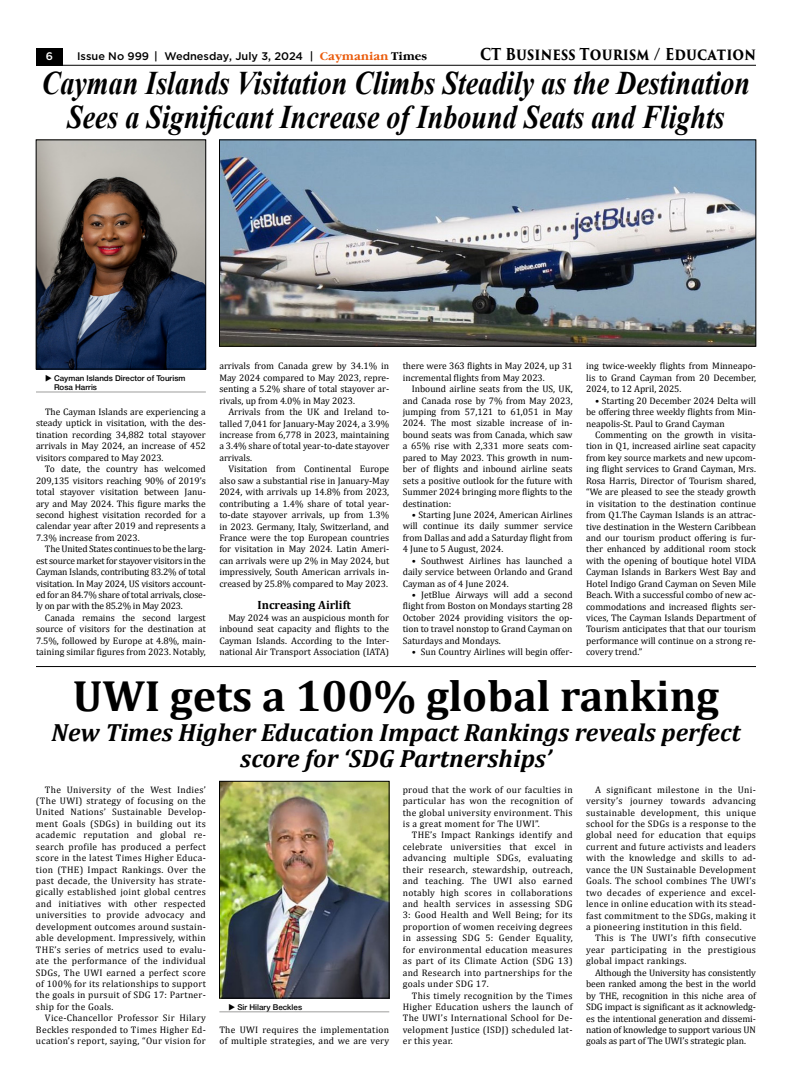
<style>
.page{position:relative;width:792px;height:1080px;background:#fff}
.page>*{position:absolute;margin:0;border:0;box-sizing:border-box;transform-origin:0 0}
.t1{font:700 44px "Cambria";color:#000}
.t2{font:italic 700 33px/34px "Times New Roman";color:#000;text-align:center;scale:.85 1}
.t3{font:italic 700 25px/26px "Cambria";color:#000;text-align:center}
.t4{font:700 16px "Trajan Pro 3";letter-spacing:.01em;color:#000;scale:.85 1}
.t5{font:700 12px "Cambria";color:#000}
.t6{font:500 11px "Gotham";color:#000}
.t7{font:500 11px "Gotham";color:#fff}
.t8{font:9.5px/11.4px "Cambria";color:#000;text-align:justify}
.t9{font:9.5px/11.4px "Cambria";letter-spacing:.03em;color:#000}
.t10{font:500 8px/9px "Helvetica Neue Cyr";color:#000}
.s1{font-family:"Garamond C";font-weight:700;color:#ea5b0b}
.s2{font-family:"Garamond C";font-weight:700}
</style>
<div class="page">
<hr style="left:36px;top:666px;width:720px;height:1px;background:#000">
<img style="left:38px;top:142px;width:166px;height:225px">
<div style="left:36px;top:140px;width:170px;height:229px;border:1px solid #000"></div>
<img style="left:221px;top:783px;width:166px;height:213px">
<div style="left:219px;top:781px;width:170px;height:217px;border:1px solid #000"></div>
<img style="left:221px;top:142px;width:533px;height:202px">
<div style="left:219px;top:140px;width:537px;height:206px;border:1px solid #000"></div>
<hr style="left:36px;top:392px;width:170px;height:1px;background:#9d9d9c">
<hr style="left:219px;top:1012px;width:170px;height:1px;background:#9d9d9c">
<div style="left:36px;top:48px;width:27px;height:18px;background:#000"></div>
<hr style="left:36px;top:65px;width:720px;height:1px;background:#000">
<p class="t7" style="left:46px;top:49px;width:9px">6</p>
<p class="t6" style="left:77px;top:49px;width:351px">Issue No 999 | Wednesday, July 3, 2024 | <span class="s1">Caymanian</span> <span class="s2">Times</span></p>
<h3 class="t4" style="left:480px;top:43px;width:326px">CT Business Tourism / Education</h3>
<h2 class="t2" style="left:42px;top:65px;width:835px">Cayman Islands Visitation Climbs Steadily as the Destination<br>Sees a Significant Increase of Inbound Seats and Flights</h2>
<p class="t10" style="left:54px;top:373px;width:133px">Cayman Islands Director of Tourism<br>Rosa Harris</p>
<p class="t8" style="left:36px;top:406px;width:171px;text-indent:9px">The Cayman Islands are experiencing a steady uptick in visitation, with the des&shy;tination recording 34,882 total stayover arrivals in May 2024, an increase of 452 visitors compared to May 2023.</p>
<p class="t8" style="left:36px;top:463px;width:171px;text-indent:9px">To date, the country has welcomed 209,135 visitors reaching 90% of 2019’s total stayover visitation between Janu&shy;ary and May 2024. This figure marks the second highest visitation recorded for a calendar year after 2019 and represents a 7.3% increase from 2023.</p>
<p class="t8" style="left:36px;top:543px;width:171px;text-indent:9px">The United States continues to be the larg&shy;est source market for stayover visitors in the Cayman Islands, contributing 83.2% of total visitation. In May 2024, US visitors account&shy;ed for an 84.7% share of total arrivals, close&shy;ly on par with the 85.2% in May 2023.</p>
<p class="t8" style="left:36px;top:612px;width:171px;text-indent:9px">Canada remains the second largest source of visitors for the destination at 7.5%, followed by Europe at 4.8%, main&shy;taining similar figures from 2023. Notably,</p>
<p class="t8" style="left:219px;top:360px;width:171px">arrivals from Canada grew by 34.1% in May 2024 compared to May 2023, repre&shy;senting a 5.2% share of total stayover ar&shy;rivals, up from 4.0% in May 2023.</p>
<p class="t8" style="left:219px;top:406px;width:171px;text-indent:9px">Arrivals from the UK and Ireland to&shy;talled 7,041 for January-May 2024, a 3.9% increase from 6,778 in 2023, maintaining a 3.4% share of total year-to-date stayover arrivals.</p>
<p class="t8" style="left:219px;top:463px;width:171px;text-indent:9px">Visitation from Continental Europe also saw a substantial rise in January-May 2024, with arrivals up 14.8% from 2023, contributing a 1.4% share of total year&shy;to-date stayover arrivals, up from 1.3% in 2023. Germany, Italy, Switzerland, and France were the top European countries for visitation in May 2024. Latin Ameri&shy;can arrivals were up 2% in May 2024, but impressively, South American arrivals in&shy;creased by 25.8% compared to May 2023.</p>
<p class="t5" style="left:258px;top:597px;width:95px">Increasing Airlift</p>
<p class="t8" style="left:219px;top:612px;width:171px;text-indent:9px">May 2024 was an auspicious month for inbound seat capacity and flights to the Cayman Islands. According to the Inter&shy;national Air Transport Association (IATA)</p>
<p class="t8" style="left:403px;top:360px;width:171px">there were 363 flights in May 2024, up 31 incremental flights from May 2023.</p>
<p class="t8" style="left:403px;top:383px;width:171px;text-indent:9px">Inbound airline seats from the US, UK, and Canada rose by 7% from May 2023, jumping from 57,121 to 61,051 in May 2024. The most sizable increase of in&shy;bound seats was from Canada, which saw a 65% rise with 2,331 more seats com&shy;pared to May 2023. This growth in num&shy;ber of flights and inbound airline seats sets a positive outlook for the future with Summer 2024 bringing more flights to the destination:</p>
<p class="t8" style="left:403px;top:509px;width:171px;text-indent:9px">• Starting June 2024, American Airlines will continue its daily summer service from Dallas and add a Saturday flight from 4 June to 5 August, 2024.</p>
<p class="t8" style="left:403px;top:555px;width:171px;text-indent:9px">• Southwest Airlines has launched a daily service between Orlando and Grand Cayman as of 4 June 2024.</p>
<p class="t8" style="left:403px;top:589px;width:171px;text-indent:9px">• JetBlue Airways will add a second flight from Boston on Mondays starting 28<br>October 2024 providing visitors the op&shy;tion to travel nonstop to Grand Cayman on Saturdays and Mondays.</p>
<p class="t8" style="left:412px;top:646px;width:162px">• Sun Country Airlines will begin offer-</p>
<p class="t8" style="left:586px;top:360px;width:171px">ing twice-weekly flights from Minneapo&shy;lis to Grand Cayman from 20 December, 2024, to 12 April, 2025.</p>
<p class="t8" style="left:586px;top:395px;width:171px;text-indent:9px">• Starting 20 December 2024 Delta will be offering three weekly flights from Min&shy;neapolis-St. Paul to Grand Cayman</p>
<p class="t8" style="left:586px;top:429px;width:171px;text-indent:9px">Commenting on the growth in visita&shy;tion in Q1, increased airline seat capacity from key source markets and new upcom&shy;ing flight services to Grand Cayman, Mrs.<br>Rosa Harris, Director of Tourism shared, “We are pleased to see the steady growth in visitation to the destination continue from Q1.The Cayman Islands is an attrac&shy;tive destination in the Western Caribbean and our tourism product offering is fur&shy;ther enhanced by additional room stock with the opening of boutique hotel VIDA Cayman Islands in Barkers West Bay and Hotel Indigo Grand Cayman on Seven Mile Beach. With a successful combo of new ac&shy;commodations and increased flights ser&shy;vices, The Cayman Islands Department of Tourism anticipates that that our tourism performance will continue on a strong re&shy;covery trend.”</p>
<h1 class="t1" style="left:73px;top:665px;width:648px">UWI gets a 100% global ranking</h1>
<h3 class="t3" style="left:52px;top:719px;width:690px">New Times Higher Education Impact Rankings reveals perfect score for ‘SDG Partnerships’</h3>
<p class="t8" style="left:36px;top:784px;width:171px;text-indent:9px">The University of the West Indies’ (The UWI) strategy of focusing on the United Nations’ Sustainable Develop&shy;ment Goals (SDGs) in building out its academic reputation and global re&shy;search profile has produced a perfect score in the latest Times Higher Educa&shy;tion (THE) Impact Rankings. Over the past decade, the University has strate&shy;gically established joint global centres and initiatives with other respected universities to provide advocacy and development outcomes around sustain&shy;able development. Impressively, within THE’s series of metrics used to evalu&shy;ate the performance of the individual SDGs, The UWI earned a perfect score of 100% for its relationships to support the goals in pursuit of SDG 17: Partner&shy;ship for the Goals.</p>
<p class="t8" style="left:36px;top:1012px;width:171px;text-indent:9px">Vice-Chancellor Professor Sir Hilary Beckles responded to Times Higher Ed&shy;ucation’s report, saying, “Our vision for</p>
<p class="t9" style="left:219px;top:1024px;width:171px">The UWI requires the implementation of multiple strategies, and we are very</p>
<p class="t10" style="left:237px;top:1002px;width:66px">Sir Hilary Beckles</p>
<p class="t8" style="left:403px;top:784px;width:171px">proud that the work of our faculties in particular has won the recognition of the global university environment. This is a great moment for The UWI”.</p>
<p class="t8" style="left:403px;top:829px;width:171px;text-indent:9px">THE’s Impact Rankings identify and celebrate universities that excel in advancing multiple SDGs, evaluating their research, stewardship, outreach, and teaching. The UWI also earned notably high scores in collaborations and health services in assessing SDG 3: Good Health and Well Being; for its proportion of women receiving degrees in assessing SDG 5: Gender Equality, for environmental education measures as part of its Climate Action (SDG 13) and Research into partnerships for the goals under SDG 17.</p>
<p class="t8" style="left:403px;top:990px;width:171px;text-indent:9px">This timely recognition by the Times Higher Education ushers the launch of The UWI’s International School for De&shy;velopment Justice (ISDJ) scheduled lat&shy;er this year.</p>
<p class="t8" style="left:586px;top:784px;width:171px;text-indent:9px">A significant milestone in the Uni&shy;versity’s journey towards advancing sustainable development, this unique school for the SDGs is a response to the global need for education that equips current and future activists and leaders with the knowledge and skills to ad&shy;vance the UN Sustainable Development Goals. The school combines The UWI’s two decades of experience and excel&shy;lence in online education with its stead&shy;fast commitment to the SDGs, making it a pioneering institution in this field.</p>
<p class="t8" style="left:586px;top:932px;width:171px;text-indent:9px">This is The UWI’s fifth consecutive year participating in the prestigious global impact rankings.</p>
<p class="t8" style="left:586px;top:967px;width:171px;text-indent:9px">Although the University has consistently been ranked among the best in the world by THE, recognition in this niche area of SDG impact is significant as it acknowledg&shy;es the intentional generation and dissemi&shy;nation of knowledge to support various UN goals as part of The UWI’s strategic plan.</p>
</div>
